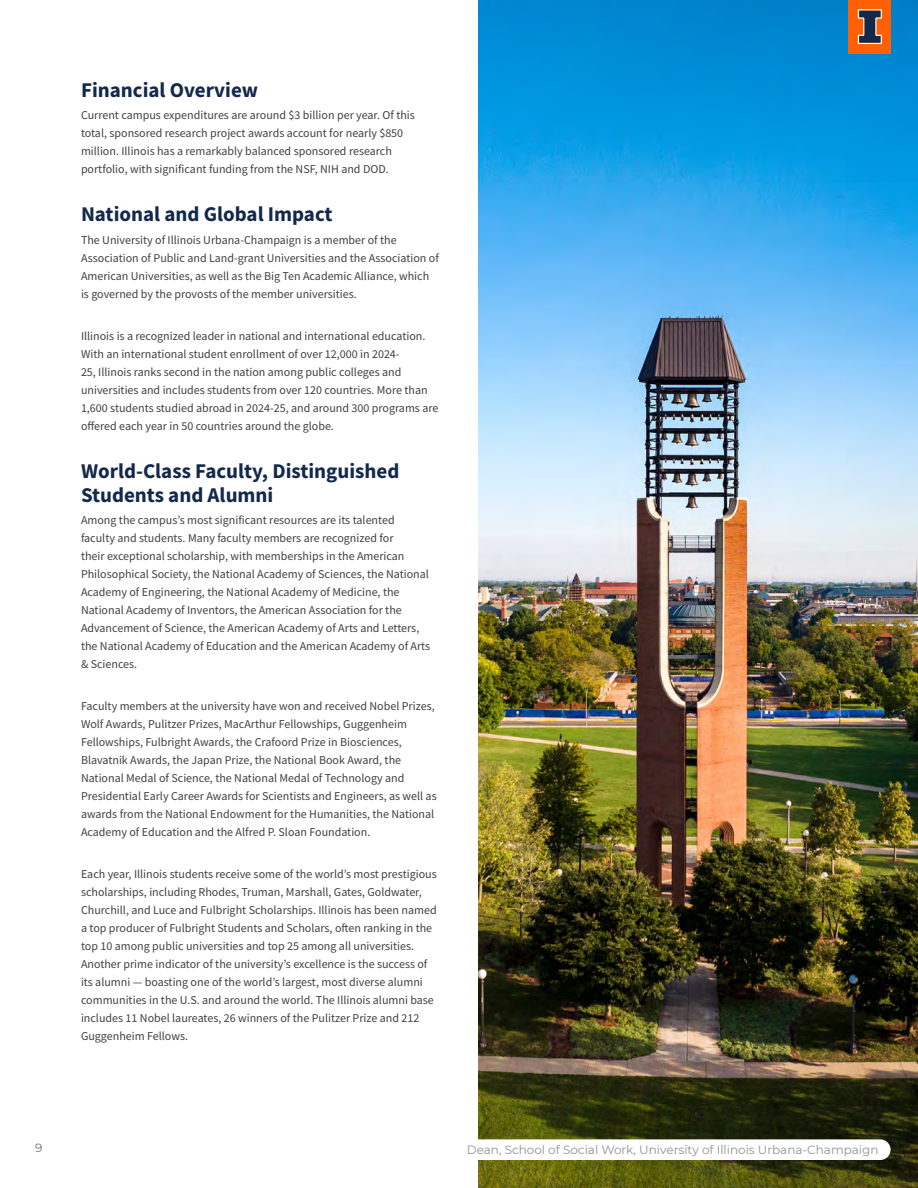
<style>
.page{position:relative;width:918px;height:1188px;background:#fff}
.page>*{position:absolute;margin:0;border:0;box-sizing:border-box;transform-origin:0 0}
.t1{font:700 21px/24px "Source Sans Pro";color:#13294b}
.t2{font:12px/18px "Source Sans Pro";color:#414042}
.t3{font:12px "Montserrat";color:#8e9193}
.t4{font:12px "Montserrat";color:#6d6e71}
</style>
<div class="page">
<img style="left:478px;top:0;width:440px;height:1188px">
<div style="left:455px;top:1139px;width:436px;height:21px;background:#fff;border-radius:10px"></div>
<div style="left:848px;top:0;width:43px;height:54px;background:#ff5f05"></div>
<svg style="left:858px;top:9px;width:24px;height:35px"></svg>
<h1 class="t1" style="left:81px;top:77px;width:179px">Financial Overview</h1>
<p class="t2" style="left:81px;top:106px;width:335px">Current campus expenditures are around $3 billion per year. Of this total, sponsored research project awards account for nearly $850 million. Illinois has a remarkably balanced sponsored research portfolio, with significant funding from the NSF, NIH and DOD.</p>
<h1 class="t1" style="left:81px;top:202px;width:253px">National and Global Impact</h1>
<p class="t2" style="left:81px;top:231px;width:359px">The University of Illinois Urbana-Champaign is a member of the Association of Public and Land-grant Universities and the Association of American Universities, as well as the Big Ten Academic Alliance, which is governed by the provosts of the member universities.</p>
<p class="t2" style="left:81px;top:327px;width:359px">Illinois is a recognized leader in national and international education.<br>With an international student enrollment of over 12,000 in 2024-<br>25, Illinois ranks second in the nation among public colleges and universities and includes students from over 120 countries. More than 1,600 students studied abroad in 2024-25, and around 300 programs are offered each year in 50 countries around the globe.</p>
<h1 class="t1" style="left:81px;top:458px;width:320px">World-Class Faculty, Distinguished<br>Students and Alumni</h1>
<p class="t2" style="left:81px;top:511px;width:351px">Among the campus’s most significant resources are its talented faculty and students. Many faculty members are recognized for<br>their exceptional scholarship, with memberships in the American Philosophical Society, the National Academy of Sciences, the National Academy of Engineering, the National Academy of Medicine, the National Academy of Inventors, the American Association for the Advancement of Science, the American Academy of Arts and Letters, the National Academy of Education and the American Academy of Arts &amp; Sciences.</p>
<p class="t2" style="left:81px;top:697px;width:357px">Faculty members at the university have won and received Nobel Prizes, Wolf Awards, Pulitzer Prizes, MacArthur Fellowships, Guggenheim Fellowships, Fulbright Awards, the Crafoord Prize in Biosciences, Blavatnik Awards, the Japan Prize, the National Book Award, the National Medal of Science, the National Medal of Technology and Presidential Early Career Awards for Scientists and Engineers, as well as awards from the National Endowment for the Humanities, the National Academy of Education and the Alfred P. Sloan Foundation.</p>
<p class="t2" style="left:81px;top:865px;width:357px">Each year, Illinois students receive some of the world’s most prestigious scholarships, including Rhodes, Truman, Marshall, Gates, Goldwater, Churchill, and Luce and Fulbright Scholarships. Illinois has been named a top producer of Fulbright Students and Scholars, often ranking in the top 10 among public universities and top 25 among all universities.<br>Another prime indicator of the university’s excellence is the success of its alumni — boasting one of the world’s largest, most diverse alumni communities in the U.S. and around the world. The Illinois alumni base includes 11 Nobel laureates, 26 winners of the Pulitzer Prize and 212<br>Guggenheim Fellows.</p>
<p class="t4" style="left:35px;top:1140px;width:9px">9</p>
<p class="t3" style="left:467px;top:1141px;width:413px">Dean, School of Social Work, University of Illinois Urbana-Champaign</p>
</div>
